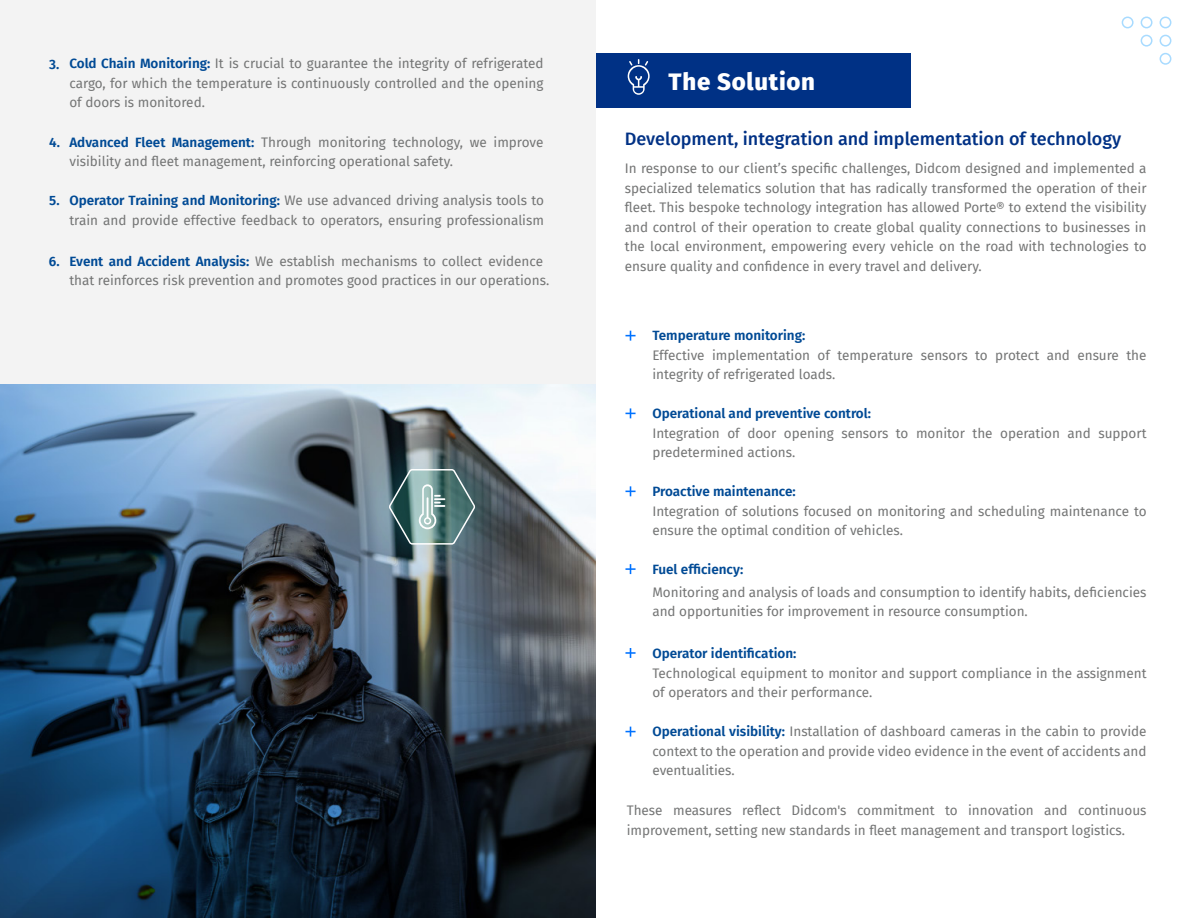
<style>
.page{position:relative;width:1188px;height:918px;background:#fff}
.page>*{position:absolute;margin:0;border:0;box-sizing:border-box;transform-origin:0 0}
.t1{font:800 24px "Fira Sans";letter-spacing:.03em;color:#fff}
.t2{font:500 18px "Fira Sans";color:#003185}
.t3{font:13.5px/19.5px "Fira Sans";color:#747575}
.t4{font:600 13.5px "Fira Sans";color:#004a95}
.s1{font-weight:600;color:#004a95}
</style>
<div class="page">
<div style="left:591px;top:53px;width:320px;height:55px;background:#003185"></div>
<svg style="left:628px;top:59px;width:22px;height:36px"></svg>
<div style="left:0;top:0;width:596px;height:918px;background:#f3f3f3"></div>
<div style="left:1160px;top:17px;width:11px;height:11px;border:2px solid #a8dbff;border-radius:50%"></div>
<div style="left:1141px;top:17px;width:12px;height:11px;border:2px solid #a8dbff;border-radius:50%"></div>
<div style="left:1122px;top:17px;width:12px;height:11px;border:2px solid #a8dbff;border-radius:50%"></div>
<div style="left:1141px;top:35px;width:12px;height:12px;border:2px solid #a8dbff;border-radius:50%"></div>
<div style="left:1160px;top:53px;width:11px;height:12px;border:2px solid #a8dbff;border-radius:50%"></div>
<div style="left:1160px;top:35px;width:11px;height:12px;border:2px solid #a8dbff;border-radius:50%"></div>
<svg style="left:625px;top:331px;width:11px;height:10px"></svg>
<svg style="left:625px;top:408px;width:11px;height:10px"></svg>
<svg style="left:625px;top:486px;width:11px;height:10px"></svg>
<svg style="left:625px;top:564px;width:11px;height:10px"></svg>
<svg style="left:625px;top:648px;width:11px;height:10px"></svg>
<svg style="left:625px;top:727px;width:11px;height:10px"></svg>
<img style="left:0;top:385px;width:596px;height:533px">
<img style="left:316px;top:392px;width:232px;height:229px">
<img style="left:338px;top:418px;width:189px;height:178px">
<svg style="left:354px;top:431px;width:155px;height:152px;background:#697c82"></svg>
<p class="t4" style="left:49px;top:53px;width:12px">3.</p>
<p class="t3" style="left:69px;top:53px;width:476px;text-align:justify"><span class="s1">Cold Chain Monitoring:</span> It is crucial to guarantee the integrity of refrigerated cargo, for which the temperature is continuously controlled and the opening of doors is monitored.</p>
<h1 class="t1" style="left:669px;top:60px;width:148px">The Solution</h1>
<p class="t4" style="left:49px;top:131px;width:12px">4.</p>
<p class="t3" style="left:69px;top:132px;width:476px"><span class="s1">Advanced Fleet Management:</span> Through monitoring technology, we improve visibility and fleet management, reinforcing operational safety.</p>
<p class="t4" style="left:49px;top:190px;width:12px">5.</p>
<p class="t3" style="left:69px;top:190px;width:476px"><span class="s1">Operator Training and Monitoring:</span> We use advanced driving analysis tools to train and provide effective feedback to operators, ensuring professionalism</p>
<p class="t4" style="left:49px;top:250px;width:12px">6.</p>
<p class="t3" style="left:69px;top:251px;width:481px"><span class="s1">Event and Accident Analysis:</span> We establish mechanisms to collect evidence that reinforces risk prevention and promotes good practices in our operations.</p>
<h2 class="t2" style="left:625px;top:125px;width:498px">Development, integration and implementation of technology</h2>
<p class="t3" style="left:625px;top:158px;width:523px;text-align:justify">In response to our client’s specific challenges, Didcom designed and implemented a specialized telematics solution that has radically transformed the operation of their fleet. This bespoke technology integration has allowed Porte® to extend the visibility and control of their operation to create global quality connections to businesses in the local environment, empowering every vehicle on the road with technologies to ensure quality and confidence in every travel and delivery.</p>
<p class="t4" style="left:652px;top:324px;width:154px">Temperature monitoring:</p>
<p class="t3" style="left:652px;top:345px;width:496px">Effective implementation of temperature sensors to protect and ensure the integrity of refrigerated loads.</p>
<p class="t4" style="left:652px;top:402px;width:220px">Operational and preventive control:</p>
<p class="t3" style="left:652px;top:423px;width:496px">Integration of door opening sensors to monitor the operation and support predetermined actions.</p>
<p class="t4" style="left:652px;top:480px;width:145px">Proactive maintenance:</p>
<p class="t3" style="left:652px;top:501px;width:496px">Integration of solutions focused on monitoring and scheduling maintenance to ensure the optimal condition of vehicles.</p>
<p class="t4" style="left:652px;top:558px;width:92px">Fuel efficiency:</p>
<p class="t3" style="left:652px;top:582px;width:496px">Monitoring and analysis of loads and consumption to identify habits, deficiencies and opportunities for improvement in resource consumption.</p>
<p class="t4" style="left:652px;top:642px;width:146px">Operator identification:</p>
<p class="t3" style="left:652px;top:663px;width:496px">Technological equipment to monitor and support compliance in the assignment of operators and their performance.</p>
<p class="t3" style="left:652px;top:721px;width:496px;text-align:justify"><span class="s1">Operational visibility:</span> Installation of dashboard cameras in the cabin to provide context to the operation and provide video evidence in the event of accidents and eventualities.</p>
<p class="t3" style="left:627px;top:800px;width:521px">These measures reflect Didcom's commitment to innovation and continuous improvement, setting new standards in fleet management and transport logistics.</p>
</div>
